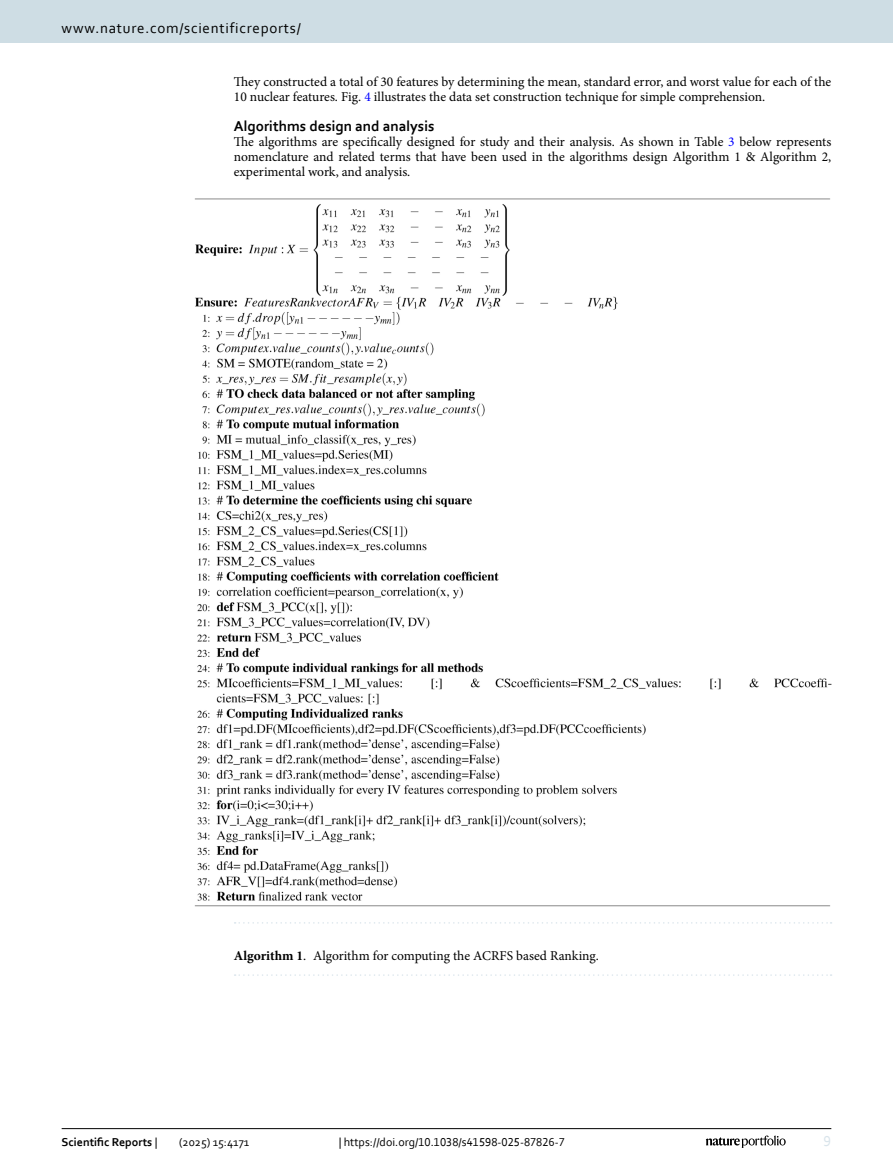
<style>
.page{position:relative;width:893px;height:1174px;background:#fff}
.page>*{position:absolute;margin:0;border:0;box-sizing:border-box;transform-origin:0 0}
.t1{font:15px "Corbel";letter-spacing:.05em;color:#000}
.Head_2{font:700 15px "Corbel";color:#000}
.t2{font:15px "Corbel";color:#d9e4eb}
.Body_Text{font:13.5px/15px "Minion Pro";color:#000}
.Figure_Caption_Unnum{font:13.5px "Minion Pro";color:#000}
.t3{font:12px "Corbel";color:#000}
.t4{font:700 12px "Corbel";color:#000}
.s1{color:#00f}
.s2{font-weight:700}
.s3{font-weight:400}
</style>
<div class="page">
<svg style="left:235px;top:922px;width:597px;height:1px"></svg>
<svg style="left:235px;top:974px;width:597px;height:1px"></svg>
<img style="left:194px;top:199px;width:637px;height:707px">
<hr style="left:62px;top:1128px;width:769px;height:1px;background:#000">
<svg style="left:706px;top:1135px;width:80px;height:12px"></svg>
<div style="left:0;top:0;width:893px;height:43px;background:#cedde4"></div>
<p class="t1" style="left:62px;top:18px;width:241px">www.nature.com/scientificreports/</p>
<p class="Body_Text" style="left:234px;top:74px;width:599px">They constructed a total of 30 features by determining the mean, standard error, and worst value for each of the<br>10 nuclear features. Fig. <span class="s1">4</span> illustrates the data set construction technique for simple comprehension.</p>
<p class="Head_2" style="left:234px;top:116px;width:202px">Algorithms design and analysis</p>
<p class="Body_Text" style="left:234px;top:134px;width:599px;text-align:justify">The algorithms are specifically designed for study and their analysis. As shown in Table <span class="s1">3</span> below represents nomenclature and related terms that have been used in the algorithms design Algorithm 1 &amp; Algorithm 2, experimental work, and analysis.</p>
<p class="Figure_Caption_Unnum" style="left:234px;top:946px;width:367px"><span class="s2">Algorithm 1</span>. Algorithm for computing the ACRFS based Ranking.</p>
<p class="t4" style="left:62px;top:1134px;width:97px">Scientific Reports <span class="s3">|</span></p>
<p class="t3" style="left:179px;top:1134px;width:72px">(2025) 15:4171</p>
<p class="t3" style="left:339px;top:1134px;width:228px">| https://doi.org/10.1038/s41598-025-87826-7</p>
<p class="t2" style="left:824px;top:1132px;width:9px">9</p>
</div>
